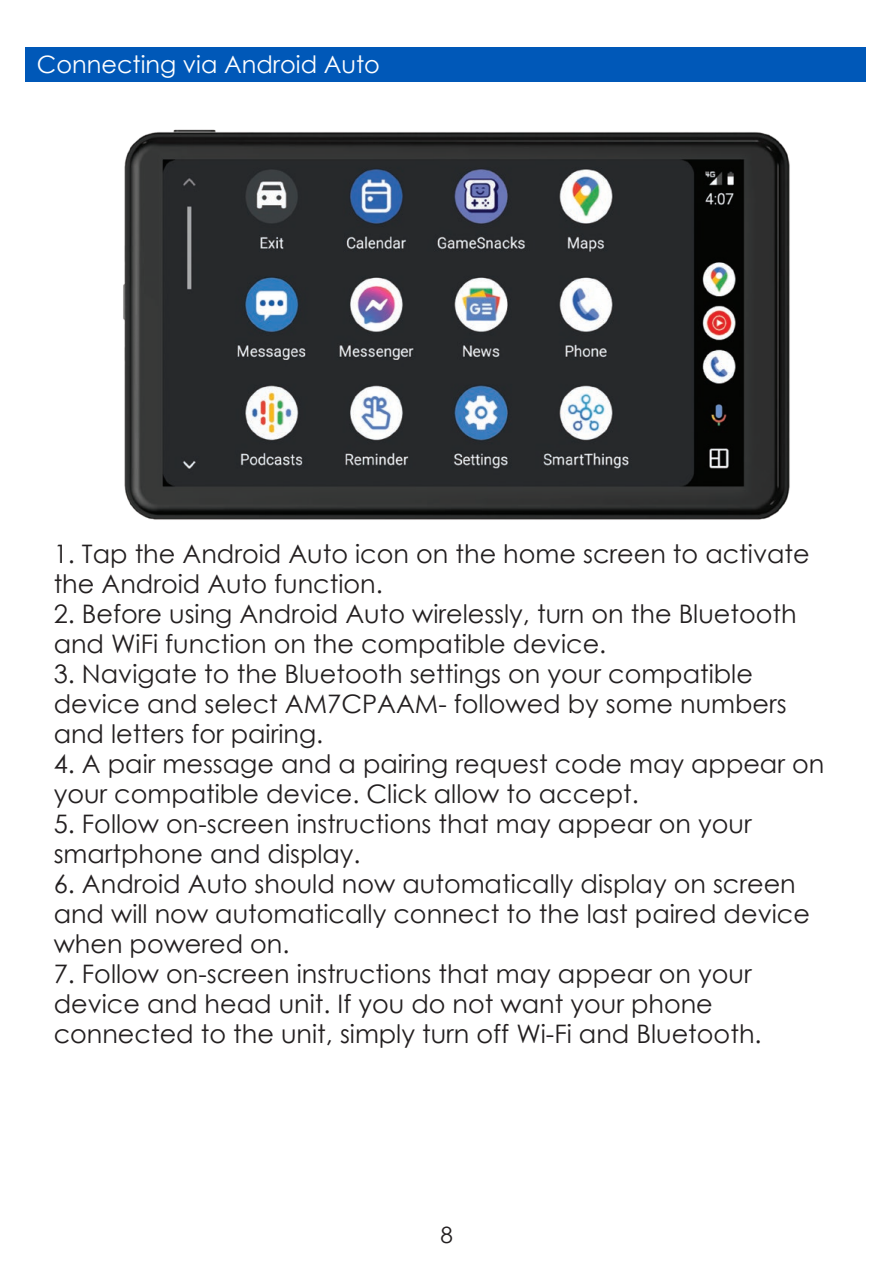
<style>
.page{position:relative;width:893px;height:1263px;background:#fff}
.page>*{position:absolute;margin:0;border:0;box-sizing:border-box;transform-origin:0 0}
.t1{font:25.5px/30px "Century Gothic";color:#231f20}
.t2{font:24px "Century Gothic";color:#fff}
.t3{font:22.5px "Century Gothic";color:#231f20}
</style>
<div class="page">
<div style="left:26px;top:47px;width:840px;height:34px;background:#0058b8"></div>
<img style="left:103px;top:81px;width:720px;height:439px">
<p class="t2" style="left:37px;top:48px;width:345px">Connecting via Android Auto</p>
<p class="t1" style="left:54px;top:538px;width:758px">1. Tap the Android Auto icon on the home screen to activate the Android Auto function.</p>
<p class="t1" style="left:54px;top:598px;width:745px">2. Before using Android Auto wirelessly, turn on the Bluetooth and WiFi function on the compatible device.</p>
<p class="t1" style="left:54px;top:658px;width:734px">3. Navigate to the Bluetooth settings on your compatible device and select AM7CPAAM- followed by some numbers and letters for pairing.</p>
<p class="t1" style="left:54px;top:748px;width:772px">4. A pair message and a pairing request code may appear on your compatible device. Click allow to accept.</p>
<p class="t1" style="left:54px;top:808px;width:700px">5. Follow on-screen instructions that may appear on your smartphone and display.</p>
<p class="t1" style="left:54px;top:868px;width:758px">6. Android Auto should now automatically display on screen and will now automatically connect to the last paired device when powered on.</p>
<p class="t1" style="left:54px;top:958px;width:709px">7. Follow on-screen instructions that may appear on your device and head unit. If you do not want your phone connected to the unit, simply turn off Wi-Fi and Bluetooth.</p>
<p class="t3" style="left:441px;top:1219px;width:14px">8</p>
</div>
